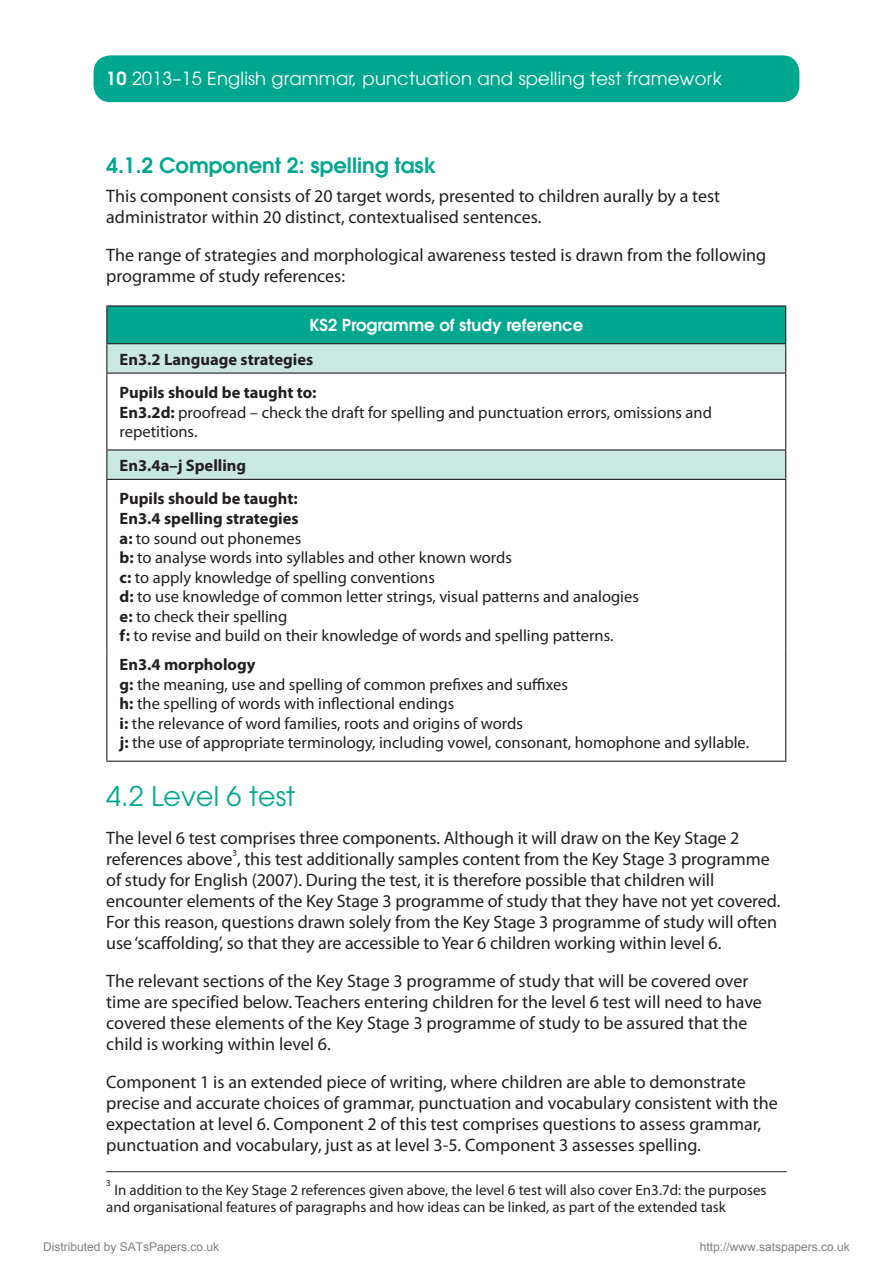
<style>
.page{position:relative;width:893px;height:1263px;background:#fff}
.page>*{position:absolute;margin:0;border:0;box-sizing:border-box;transform-origin:0 0}
.t1{font:27px "ITC Avant Garde Std";color:#00a78f}
.t2{font:600 21px "ITC Avant Garde Std";color:#00a78f}
.t3{font:18px/21px "Myriad Pro";color:#231f20}
.t4{font:18px "ITC Avant Garde Std";letter-spacing:.01em;color:#fff}
.t5{font:16.5px/19.5px "Myriad Pro";color:#231f20}
.t6{font:700 16.5px/33.6px "Myriad Pro";color:#231f20}
.t7{font:600 16.5px "ITC Avant Garde Std";color:#fff}
.t8{font:15px/16.5px "Myriad Pro";color:#231f20}
.t9{font:12px "Arial";color:#808080}
.t10{font:9px "Myriad Pro";color:#231f20}
.s1{font-weight:600}
.s2{font-weight:700}
</style>
<div class="page">
<div style="left:94px;top:55px;width:705px;height:47px;background:#00a78f;border-radius:17px"></div>
<div style="left:107px;top:306px;width:679px;height:38px;background:#00a78f"></div>
<svg style="left:107px;top:344px;width:678px;height:135px"></svg>
<hr style="left:106px;top:305px;width:680px;height:2px;background:#231f20">
<hr style="left:106px;top:307px;width:1px;height:36px;background:#231f20">
<hr style="left:785px;top:307px;width:1px;height:36px;background:#231f20">
<hr style="left:106px;top:343px;width:680px;height:1px;background:#231f20">
<svg style="left:106px;top:344px;width:1px;height:28px"></svg>
<svg style="left:785px;top:344px;width:1px;height:28px"></svg>
<hr style="left:106px;top:372px;width:680px;height:2px;background:#231f20">
<hr style="left:106px;top:374px;width:1px;height:75px;background:#231f20">
<hr style="left:785px;top:374px;width:1px;height:75px;background:#231f20">
<hr style="left:106px;top:449px;width:680px;height:1px;background:#231f20">
<svg style="left:106px;top:450px;width:1px;height:29px"></svg>
<svg style="left:785px;top:450px;width:1px;height:29px"></svg>
<hr style="left:106px;top:479px;width:680px;height:1px;background:#231f20">
<hr style="left:106px;top:480px;width:1px;height:169px;background:#231f20">
<hr style="left:785px;top:480px;width:1px;height:169px;background:#231f20">
<hr style="left:106px;top:649px;width:1px;height:112px;background:#231f20">
<hr style="left:785px;top:649px;width:1px;height:112px;background:#231f20">
<hr style="left:106px;top:761px;width:680px;height:1px;background:#231f20">
<hr style="left:106px;top:1171px;width:681px;height:1px;background:#231f20">
<p class="t4" style="left:106px;top:68px;width:617px"><span class="s1">10</span> 2013–15 English grammar, punctuation and spelling test framework</p>
<p class="t2" style="left:106px;top:151px;width:331px">4.1.2 Component 2: spelling task</p>
<p class="t3" style="left:106px;top:186px;width:615px">This component consists of 20 target words, presented to children aurally by a test administrator within 20 distinct, contextualised sentences.</p>
<p class="t3" style="left:106px;top:245px;width:661px">The range of strategies and morphological awareness tested is drawn from the following programme of study references:</p>
<p class="t7" style="left:309px;top:314px;width:276px">KS2 Programme of study reference</p>
<p class="t6" style="left:120px;top:342px;width:198px">En3.2 Language strategies<br>Pupils should be taught to:</p>
<p class="t5" style="left:120px;top:402px;width:594px"><span class="s2">En3.2d:</span> proofread – check the draft for spelling and punctuation errors, omissions and repetitions.</p>
<p class="t6" style="left:120px;top:448px;width:180px">En3.4a–j Spelling<br>Pupils should be taught:</p>
<p class="t5" style="left:120px;top:508px;width:521px"><span class="s2">En3.4 spelling strategies<br>a:</span> to sound out phonemes<br><span class="s2">b:</span> to analyse words into syllables and other known words<br><span class="s2">c:</span> to apply knowledge of spelling conventions<br><span class="s2">d:</span> to use knowledge of common letter strings, visual patterns and analogies <span class="s2">e:</span> to check their spelling<br><span class="s2">f:</span> to revise and build on their knowledge of words and spelling patterns.</p>
<p class="t5" style="left:120px;top:655px;width:631px"><span class="s2">En3.4 morphology<br>g:</span> the meaning, use and spelling of common prefixes and suffixes<br><span class="s2">h:</span> the spelling of words with inflectional endings<br><span class="s2">i:</span> the relevance of word families, roots and origins of words<br><span class="s2">j:</span> the use of appropriate terminology, including vowel, consonant, homophone and syllable.</p>
<h1 class="t1" style="left:106px;top:779px;width:191px">4.2 Level 6 test</h1>
<p class="t3" style="left:106px;top:827px;width:665px">The level 6 test comprises three components. Although it will draw on the Key Stage 2 references above , this test additionally samples content from the Key Stage 3 programme</p>
<p class="t10" style="left:232px;top:847px;width:6px">3</p>
<p class="t3" style="left:106px;top:869px;width:676px">of study for English (2007). During the test, it is therefore possible that children will encounter elements of the Key Stage 3 programme of study that they have not yet covered.<br>For this reason, questions drawn solely from the Key Stage 3 programme of study will often use ‘scaffolding’, so that they are accessible to Year 6 children working within level 6.</p>
<p class="t3" style="left:106px;top:970px;width:657px">The relevant sections of the Key Stage 3 programme of study that will be covered over time are specified below. Teachers entering children for the level 6 test will need to have covered these elements of the Key Stage 3 programme of study to be assured that the child is working within level 6.</p>
<p class="t3" style="left:106px;top:1071px;width:673px">Component 1 is an extended piece of writing, where children are able to demonstrate precise and accurate choices of grammar, punctuation and vocabulary consistent with the expectation at level 6. Component 2 of this test comprises questions to assess grammar, punctuation and vocabulary, just as at level 3-5. Component 3 assesses spelling.</p>
<p class="t10" style="left:106px;top:1178px;width:6px">3</p>
<p class="t8" style="left:106px;top:1182px;width:662px;text-indent:8px">In addition to the Key Stage 2 references given above, the level 6 test will also cover En3.7d: the purposes and organisational features of paragraphs and how ideas can be linked, as part of the extended task</p>
<p class="t9" style="left:43px;top:1239px;width:178px">Distributed by SATsPapers.co.uk</p>
<p class="t9" style="left:700px;top:1239px;width:152px">http://www.satspapers.co.uk</p>
</div>
